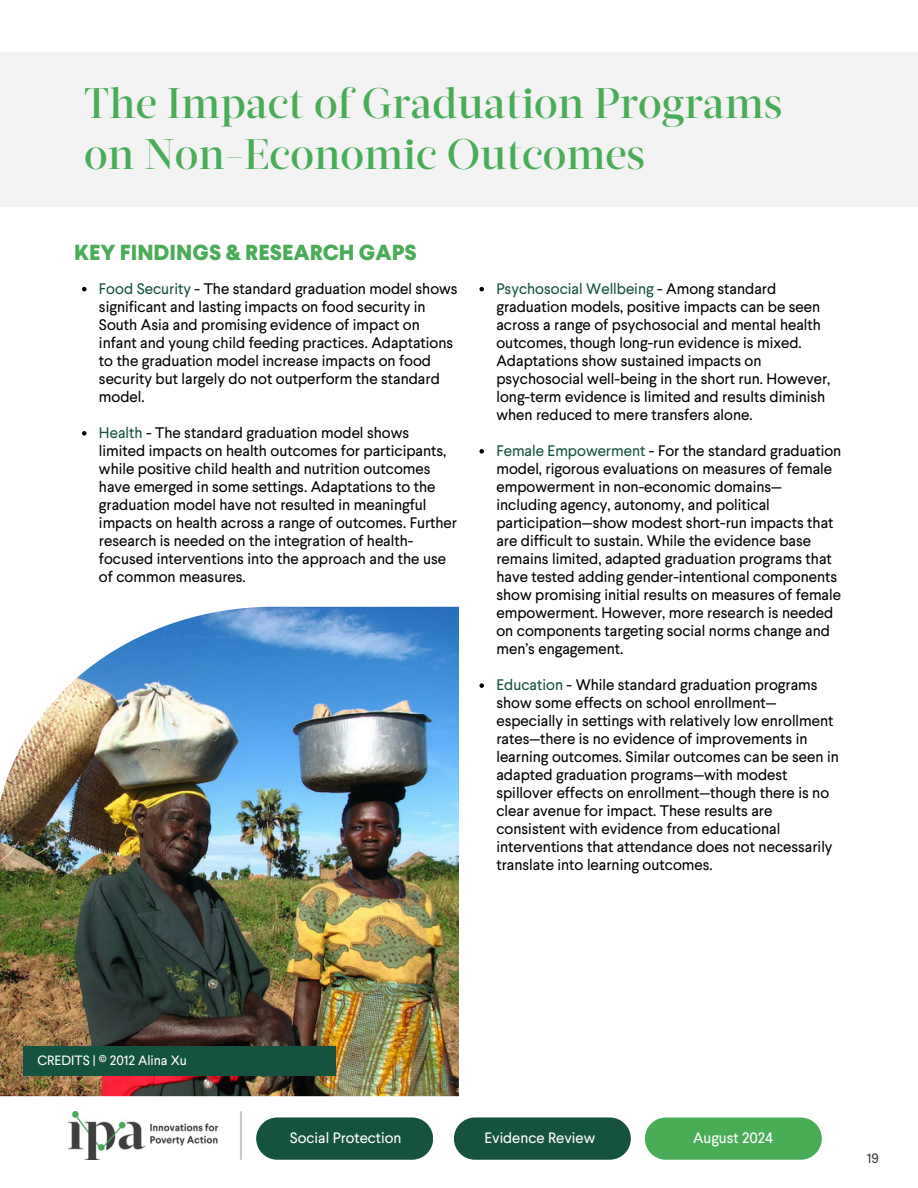
<style>
.page{position:relative;width:918px;height:1188px;background:#fff}
.page>*{position:absolute;margin:0;border:0;box-sizing:border-box;transform-origin:0 0}
.t1{font:500 42.6px/50.7px "Acta Display";color:#49ac57}
.t2{font:800 21.75px "Larsseit";color:#49ac57}
.t3{font:15.3px/18px "Larsseit";color:#000}
.t4{font:15px "Larsseit";color:#fff}
.t5{font:13.5px "Larsseit";color:#fff}
.t6{font:13.5px "Larsseit";color:#414042}
.s1{color:#155240}
</style>
<div class="page">
<div style="left:0;top:52px;width:918px;height:155px;background:#f1f2f2"></div>
<img style="left:68px;top:1111px;width:150px;height:49px">
<hr style="left:240px;top:1111px;width:2px;height:49px;background:#c9c9c8">
<svg style="left:82px;top:287px;width:5px;height:4px"></svg>
<svg style="left:82px;top:431px;width:5px;height:5px"></svg>
<svg style="left:479px;top:287px;width:5px;height:4px"></svg>
<svg style="left:479px;top:449px;width:5px;height:5px"></svg>
<svg style="left:479px;top:683px;width:5px;height:5px"></svg>
<img style="left:0;top:607px;width:459px;height:489px">
<div style="left:23px;top:1047px;width:313px;height:29px;background:#155240"></div>
<div style="left:256px;top:1117px;width:177px;height:43px;background:#155240;border-radius:21px"></div>
<div style="left:454px;top:1117px;width:177px;height:43px;background:#155240;border-radius:21px"></div>
<div style="left:645px;top:1117px;width:177px;height:43px;background:#49ac57;border-radius:21px"></div>
<p class="t1" style="left:84px;top:79px;width:700px">The Impact of Graduation Programs on Non-Economic Outcomes</p>
<p class="t2" style="left:74px;top:244px;width:344px">KEY FINDINGS &amp; RESEARCH GAPS</p>
<h2 class="t3" style="left:99px;top:279px;width:360px"><span class="s1">Food Security</span> - The standard graduation model shows significant and lasting impacts on food security in South Asia and promising evidence of impact on infant and young child feeding practices. Adaptations to the graduation model increase impacts on food security but largely do not outperform the standard model.</h2>
<p class="t3" style="left:99px;top:423px;width:360px"><span class="s1">Health</span> - The standard graduation model shows limited impacts on health outcomes for participants, while positive child health and nutrition outcomes have emerged in some settings. Adaptations to the graduation model have not resulted in meaningful impacts on health across a range of outcomes. Further research is needed on the integration of health&shy;focused interventions into the approach and the use of common measures.</p>
<p class="t3" style="left:496px;top:279px;width:335px"><span class="s1">Psychosocial Wellbeing</span> - Among standard graduation models, positive impacts can be seen across a range of psychosocial and mental health outcomes, though long-run evidence is mixed.<br>Adaptations show sustained impacts on psychosocial well-being in the short run. However, long-term evidence is limited and results diminish when reduced to mere transfers alone.</p>
<p class="t3" style="left:496px;top:441px;width:346px"><span class="s1">Female Empowerment</span> - For the standard graduation model, rigorous evaluations on measures of female empowerment in non-economic domains— including agency, autonomy, and political participation—show modest short-run impacts that are difficult to sustain. While the evidence base remains limited, adapted graduation programs that have tested adding gender-intentional components show promising initial results on measures of female empowerment. However, more research is needed on components targeting social norms change and men’s engagement.</p>
<p class="t3" style="left:496px;top:676px;width:344px"><span class="s1">Education</span> - While standard graduation programs show some effects on school enrollment— especially in settings with relatively low enrollment rates—there is no evidence of improvements in learning outcomes. Similar outcomes can be seen in adapted graduation programs—with modest spillover effects on enrollment—though there is no clear avenue for impact. These results are consistent with evidence from educational interventions that attendance does not necessarily translate into learning outcomes.</p>
<p class="t5" style="left:37px;top:1051px;width:151px">CREDITS | © 2012 Alina Xu</p>
<h3 class="t4" style="left:290px;top:1128px;width:113px">Social Protection</h3>
<h3 class="t4" style="left:485px;top:1128px;width:112px">Evidence Review</h3>
<p class="t4" style="left:693px;top:1128px;width:81px">August 2024</p>
<h3 class="t6" style="left:867px;top:1149px;width:13px">19</h3>
</div>
